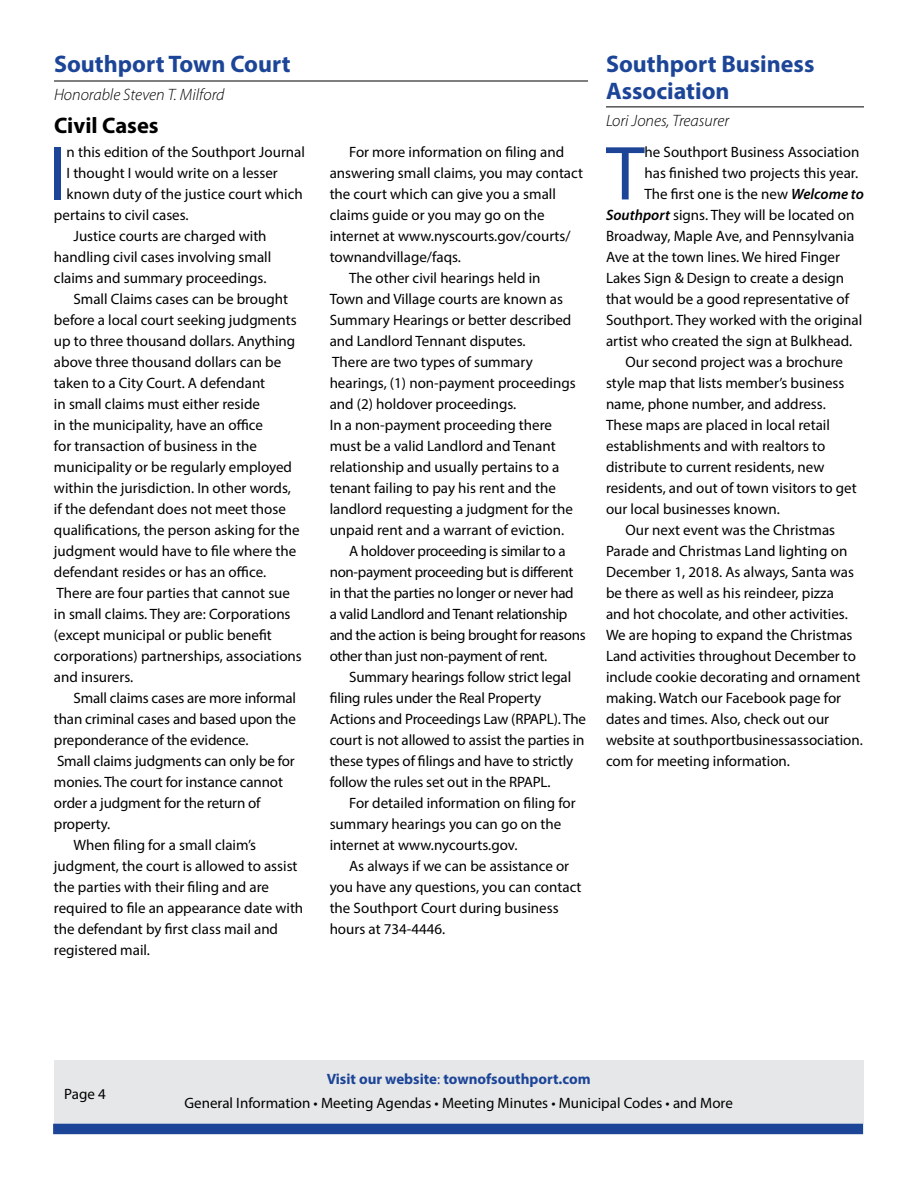
<style>
.page{position:relative;width:918px;height:1188px;background:#fff}
.page>*{position:absolute;margin:0;border:0;box-sizing:border-box;transform-origin:0 0}
.t1{font:77.25px "Myriad Pro";color:#1c4598}
.t2{font:700 24px/27px "Myriad Pro";color:#1c4598}
.t3{font:700 22.5px "Myriad Pro";color:#000}
.t4{font:italic 300 16.5px "Myriad Pro";color:#000}
.t5{font:15px/24px "Myriad Pro";color:#000;text-align:center}
.t6{font:15px "Myriad Pro";letter-spacing:-.02em;color:#000}
.s1{font-weight:600;font-style:italic}
.s2{font-weight:700;color:#1c4598}
.s3{color:#1c4598}
</style>
<div class="page">
<div style="left:54px;top:1061px;width:810px;height:63px;background:#e6e7e8"></div>
<div style="left:53px;top:1124px;width:810px;height:10px;background:#1c4598"></div>
<hr style="left:606px;top:107px;width:258px;height:1px;background:#000">
<hr style="left:54px;top:81px;width:534px;height:1px;background:#000">
<h2 class="t2" style="left:54px;top:50px;width:238px">Southport Town Court</h2>
<p class="t4" style="left:54px;top:84px;width:172px">Honorable Steven T. Milford</p>
<h3 class="t3" style="left:54px;top:110px;width:106px">Civil Cases</h3>
<h2 class="t2" style="left:606px;top:50px;width:210px">Southport Business<br>Association</h2>
<p class="t4" style="left:606px;top:110px;width:125px">Lori Jones, Treasurer</p>
<h1 class="t1" style="left:48px;top:126px;width:20px">I</h1>
<p class="t5" style="left:67px;top:140px;width:240px">n this edition of the Southport Journal</p>
<p class="t5" style="left:67px;top:161px;width:213px">I thought I would write on a lesser</p>
<p class="t5" style="left:67px;top:182px;width:238px">known duty of the justice court which</p>
<p class="t5" style="left:54px;top:203px;width:136px">pertains to civil cases.</p>
<p class="t5" style="left:73px;top:224px;width:195px">Justice courts are charged with</p>
<p class="t5" style="left:54px;top:245px;width:219px">handling civil cases involving small</p>
<p class="t5" style="left:54px;top:266px;width:214px">claims and summary proceedings.</p>
<p class="t5" style="left:73px;top:287px;width:216px">Small Claims cases can be brought</p>
<p class="t5" style="left:54px;top:308px;width:244px">before a local court seeking judgments</p>
<p class="t5" style="left:54px;top:329px;width:243px">up to three thousand dollars. Anything</p>
<p class="t5" style="left:54px;top:350px;width:229px">above three thousand dollars can be</p>
<p class="t5" style="left:54px;top:371px;width:213px">taken to a City Court. A defendant</p>
<p class="t5" style="left:54px;top:392px;width:208px">in small claims must either reside</p>
<p class="t5" style="left:54px;top:413px;width:211px">in the municipality, have an office</p>
<p class="t5" style="left:54px;top:434px;width:204px">for transaction of business in the</p>
<p class="t5" style="left:54px;top:455px;width:240px">municipality or be regularly employed</p>
<p class="t5" style="left:54px;top:476px;width:238px">within the jurisdiction. In other words,</p>
<p class="t5" style="left:54px;top:497px;width:233px">if the defendant does not meet those</p>
<p class="t5" style="left:54px;top:518px;width:247px">qualifications, the person asking for the</p>
<p class="t5" style="left:54px;top:539px;width:244px">judgment would have to file where the</p>
<p class="t5" style="left:54px;top:560px;width:214px">defendant resides or has an office.</p>
<p class="t5" style="left:57px;top:581px;width:235px">There are four parties that cannot sue</p>
<p class="t5" style="left:54px;top:602px;width:238px">in small claims. They are: Corporations</p>
<p class="t5" style="left:54px;top:623px;width:219px">(except municipal or public benefit</p>
<p class="t5" style="left:54px;top:644px;width:249px">corporations) partnerships, associations</p>
<p class="t5" style="left:54px;top:665px;width:81px">and insurers.</p>
<p class="t5" style="left:73px;top:686px;width:224px">Small claims cases are more informal</p>
<p class="t5" style="left:54px;top:707px;width:243px">than criminal cases and based upon the</p>
<p class="t5" style="left:54px;top:728px;width:196px">preponderance of the evidence.</p>
<p class="t5" style="left:57px;top:749px;width:239px">Small claims judgments can only be for</p>
<p class="t5" style="left:54px;top:770px;width:230px">monies. The court for instance cannot</p>
<p class="t5" style="left:54px;top:791px;width:208px">order a judgment for the return of</p>
<p class="t5" style="left:54px;top:812px;width:58px">property.</p>
<p class="t5" style="left:73px;top:833px;width:184px">When filing for a small claim’s</p>
<p class="t5" style="left:54px;top:854px;width:245px">judgment, the court is allowed to assist</p>
<p class="t5" style="left:54px;top:875px;width:217px">the parties with their filing and are</p>
<p class="t5" style="left:54px;top:896px;width:251px">required to file an appearance date with</p>
<p class="t5" style="left:54px;top:917px;width:226px">the defendant by first class mail and</p>
<p class="t5" style="left:54px;top:938px;width:98px">registered mail.</p>
<p class="t5" style="left:349px;top:140px;width:217px">For more information on filing and</p>
<p class="t5" style="left:330px;top:161px;width:255px">answering small claims, you may contact</p>
<p class="t5" style="left:330px;top:182px;width:228px">the court which can give you a small</p>
<p class="t5" style="left:330px;top:203px;width:217px">claims guide or you may go on the</p>
<p class="t5" style="left:330px;top:224px;width:243px">internet at www.nyscourts.gov/courts/</p>
<p class="t5" style="left:330px;top:245px;width:133px">townandvillage/faqs.</p>
<p class="t5" style="left:349px;top:266px;width:193px">The other civil hearings held in</p>
<p class="t5" style="left:330px;top:287px;width:235px">Town and Village courts are known as</p>
<p class="t5" style="left:330px;top:308px;width:243px">Summary Hearings or better described</p>
<p class="t5" style="left:330px;top:329px;width:198px">and Landlord Tennant disputes.</p>
<p class="t5" style="left:332px;top:350px;width:202px">There are two types of summary</p>
<p class="t5" style="left:330px;top:371px;width:248px">hearings, (1) non-payment proceedings</p>
<p class="t5" style="left:330px;top:392px;width:188px">and (2) holdover proceedings.</p>
<p class="t5" style="left:330px;top:413px;width:224px">In a non-payment proceeding there</p>
<p class="t5" style="left:330px;top:434px;width:228px">must be a valid Landlord and Tenant</p>
<p class="t5" style="left:330px;top:455px;width:231px">relationship and usually pertains to a</p>
<p class="t5" style="left:330px;top:476px;width:228px">tenant failing to pay his rent and the</p>
<p class="t5" style="left:330px;top:497px;width:245px">landlord requesting a judgment for the</p>
<p class="t5" style="left:330px;top:518px;width:236px">unpaid rent and a warrant of eviction.</p>
<p class="t6" style="left:349px;top:542px;width:218px">A holdover proceeding is similar to a</p>
<p class="t6" style="left:330px;top:563px;width:245px">non-payment proceeding but is different</p>
<p class="t6" style="left:330px;top:584px;width:246px">in that the parties no longer or never had</p>
<p class="t6" style="left:330px;top:605px;width:239px">a valid Landlord and Tenant relationship</p>
<p class="t6" style="left:330px;top:626px;width:258px">and the action is being brought for reasons</p>
<p class="t6" style="left:330px;top:647px;width:219px">other than just non-payment of rent.</p>
<p class="t5" style="left:349px;top:665px;width:224px">Summary hearings follow strict legal</p>
<p class="t5" style="left:330px;top:686px;width:213px">filing rules under the Real Property</p>
<p class="t5" style="left:330px;top:707px;width:258px">Actions and Proceedings Law (RPAPL). The</p>
<p class="t5" style="left:330px;top:728px;width:256px">court is not allowed to assist the parties in</p>
<p class="t5" style="left:330px;top:749px;width:245px">these types of filings and have to strictly</p>
<p class="t5" style="left:330px;top:770px;width:223px">follow the rules set out in the RPAPL.</p>
<p class="t5" style="left:349px;top:791px;width:228px">For detailed information on filing for</p>
<p class="t5" style="left:330px;top:812px;width:233px">summary hearings you can go on the</p>
<p class="t5" style="left:330px;top:833px;width:189px">internet at www.nycourts.gov.</p>
<p class="t5" style="left:349px;top:854px;width:222px">As always if we can be assistance or</p>
<p class="t5" style="left:330px;top:875px;width:253px">you have any questions, you can contact</p>
<p class="t5" style="left:330px;top:896px;width:230px">the Southport Court during business</p>
<p class="t5" style="left:330px;top:917px;width:117px">hours at 734-4446.</p>
<h1 class="t1" style="left:606px;top:126px;width:40px">T</h1>
<p class="t5" style="left:644px;top:140px;width:216px">he Southport Business Association</p>
<p class="t5" style="left:644px;top:161px;width:215px">has finished two projects this year.</p>
<p class="t5" style="left:644px;top:182px;width:221px">The first one is the new <span class="s1">Welcome to</span></p>
<p class="t5" style="left:606px;top:203px;width:250px"><span class="s1">Southport</span> signs. They will be located on</p>
<p class="t5" style="left:606px;top:224px;width:250px">Broadway, Maple Ave, and Pennsylvania</p>
<p class="t5" style="left:606px;top:245px;width:236px">Ave at the town lines. We hired Finger</p>
<p class="t5" style="left:606px;top:266px;width:240px">Lakes Sign &amp; Design to create a design</p>
<p class="t5" style="left:606px;top:287px;width:245px">that would be a good representative of</p>
<p class="t5" style="left:606px;top:308px;width:258px">Southport. They worked with the original</p>
<p class="t5" style="left:606px;top:329px;width:248px">artist who created the sign at Bulkhead.</p>
<p class="t5" style="left:626px;top:350px;width:219px">Our second project was a brochure</p>
<p class="t5" style="left:606px;top:371px;width:240px">style map that lists member’s business</p>
<p class="t5" style="left:606px;top:392px;width:221px">name, phone number, and address.</p>
<p class="t5" style="left:606px;top:413px;width:225px">These maps are placed in local retail</p>
<p class="t5" style="left:606px;top:434px;width:221px">establishments and with realtors to</p>
<p class="t5" style="left:606px;top:455px;width:220px">distribute to current residents, new</p>
<p class="t5" style="left:606px;top:476px;width:252px">residents, and out of town visitors to get</p>
<p class="t5" style="left:606px;top:497px;width:175px">our local businesses known.</p>
<p class="t5" style="left:626px;top:518px;width:211px">Our next event was the Christmas</p>
<p class="t5" style="left:606px;top:539px;width:243px">Parade and Christmas Land lighting on</p>
<p class="t5" style="left:606px;top:560px;width:249px">December 1, 2018. As always, Santa was</p>
<p class="t5" style="left:606px;top:581px;width:229px">be there as well as his reindeer, pizza</p>
<p class="t5" style="left:606px;top:602px;width:243px">and hot chocolate, and other activities.</p>
<p class="t5" style="left:606px;top:623px;width:248px">We are hoping to expand the Christmas</p>
<p class="t5" style="left:606px;top:644px;width:252px">Land activities throughout December to</p>
<p class="t5" style="left:606px;top:665px;width:256px">include cookie decorating and ornament</p>
<p class="t5" style="left:606px;top:686px;width:237px">making. Watch our Facebook page for</p>
<p class="t5" style="left:606px;top:707px;width:225px">dates and times. Also, check out our</p>
<p class="t5" style="left:606px;top:728px;width:258px">website at southportbusinessassociation.</p>
<p class="t5" style="left:606px;top:749px;width:186px">com for meeting information.</p>
<p class="t5" style="left:64px;top:1081px;width:43px">Page 4</p>
<p class="t5" style="left:184px;top:1067px;width:550px"><span class="s2">Visit our website</span><span class="s3">:</span> <span class="s2">townofsouthport.com<br></span>General Information • Meeting Agendas • Meeting Minutes • Municipal Codes • and More</p>
</div>
